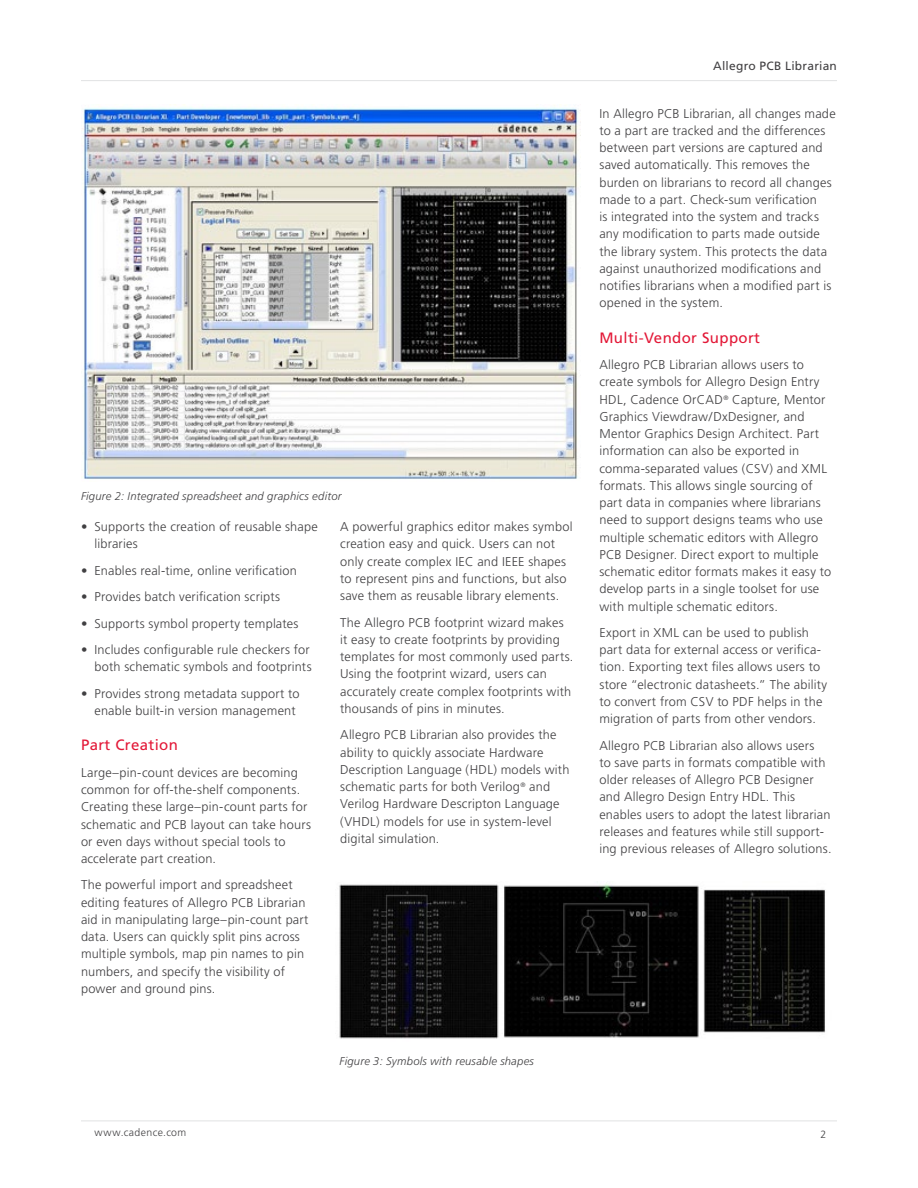
<style>
.page{position:relative;width:918px;height:1188px;background:#fff}
.page>*{position:absolute;margin:0;border:0;box-sizing:border-box;transform-origin:0 0}
.t1{font:15px "Frutiger";letter-spacing:.025em;color:#e31837}
.t2{font:300 12.75px/17.2px "Frutiger";letter-spacing:.015em;color:#414042}
.t3{font:12px "Frutiger";letter-spacing:.02em;color:#414042}
.t4{font:italic 300 11.25px "Frutiger";letter-spacing:.02em;color:#414042}
.t5{font:300 10.5px "Frutiger";letter-spacing:.04em;color:#414042}
</style>
<div class="page">
<hr style="left:81px;top:1121px;width:756px;height:1px;background:#e1e2e3">
<hr style="left:81px;top:80px;width:756px;height:1px;background:#e1e2e3">
<img style="left:82px;top:104px;width:499px;height:375px">
<img style="left:339px;top:884px;width:487px;height:155px">
<p class="t4" style="left:81px;top:489px;width:262px">Figure 2: Integrated spreadsheet and graphics editor</p>
<p class="t2" style="left:95px;top:518px;width:225px;text-indent:-14px">• Supports the creation of reusable shape libraries</p>
<p class="t2" style="left:81px;top:562px;width:217px">• Enables real-time, online verification</p>
<p class="t2" style="left:81px;top:588px;width:201px">• Provides batch verification scripts</p>
<p class="t2" style="left:81px;top:615px;width:219px">• Supports symbol property templates</p>
<p class="t2" style="left:81px;top:641px;width:232px;text-align:right">• Includes configurable rule checkers for both schematic symbols and footprints</p>
<p class="t2" style="left:95px;top:685px;width:207px;text-indent:-14px">• Provides strong metadata support to enable built-in version management</p>
<p class="t1" style="left:81px;top:736px;width:99px">Part Creation</p>
<p class="t2" style="left:81px;top:764px;width:232px">Large–pin-count devices are becoming common for off-the-shelf components.<br>Creating these large–pin-count parts for schematic and PCB layout can take hours or even days without special tools to accelerate part creation.</p>
<p class="t2" style="left:81px;top:877px;width:229px">The powerful import and spreadsheet editing features of Allegro PCB Librarian aid in manipulating large–pin-count part data. Users can quickly split pins across multiple symbols, map pin names to pin numbers, and specify the visibility of power and ground pins.</p>
<p class="t2" style="left:340px;top:518px;width:234px">A powerful graphics editor makes symbol creation easy and quick. Users can not only create complex IEC and IEEE shapes to represent pins and functions, but also save them as reusable library elements.</p>
<p class="t2" style="left:340px;top:614px;width:235px">The Allegro PCB footprint wizard makes it easy to create footprints by providing templates for most commonly used parts.<br>Using the footprint wizard, users can accurately create complex footprints with thousands of pins in minutes.</p>
<p class="t2" style="left:340px;top:726px;width:231px">Allegro PCB Librarian also provides the ability to quickly associate Hardware Description Language (HDL) models with schematic parts for both Verilog<sup>®</sup> and Verilog Hardware Descripton Language (VHDL) models for use in system-level digital simulation.</p>
<p class="t4" style="left:340px;top:1055px;width:196px">Figure 3: Symbols with reusable shapes</p>
<p class="t3" style="left:713px;top:59px;width:125px">Allegro PCB Librarian</p>
<p class="t2" style="left:599px;top:105px;width:238px">In Allegro PCB Librarian, all changes made to a part are tracked and the differences between part versions are captured and saved automatically. This removes the burden on librarians to record all changes made to a part. Check-sum verification<br>is integrated into the system and tracks any modification to parts made outside the library system. This protects the data against unauthorized modifications and notifies librarians when a modified part is opened in the system.</p>
<p class="t1" style="left:599px;top:329px;width:162px">Multi-Vendor Support</p>
<p class="t2" style="left:599px;top:356px;width:233px">Allegro PCB Librarian allows users to create symbols for Allegro Design Entry HDL, Cadence OrCAD<sup>®</sup> Capture, Mentor Graphics Viewdraw/DxDesigner, and Mentor Graphics Design Architect. Part information can also be exported in comma-separated values (CSV) and XML formats. This allows single sourcing of part data in companies where librarians need to support designs teams who use multiple schematic editors with Allegro PCB Designer. Direct export to multiple schematic editor formats makes it easy to develop parts in a single toolset for use with multiple schematic editors.</p>
<p class="t2" style="left:599px;top:624px;width:229px">Export in XML can be used to publish part data for external access or verifica&shy;tion. Exporting text files allows users to store “electronic datasheets.” The ability to convert from CSV to PDF helps in the migration of parts from other vendors.</p>
<p class="t2" style="left:599px;top:737px;width:234px">Allegro PCB Librarian also allows users<br>to save parts in formats compatible with older releases of Allegro PCB Designer and Allegro Design Entry HDL. This enables users to adopt the latest librarian releases and features while still support&shy;ing previous releases of Allegro solutions.</p>
<p class="t5" style="left:95px;top:1127px;width:93px">www.cadence.com</p>
<p class="t5" style="left:821px;top:1128px;width:7px">2</p>
</div>
